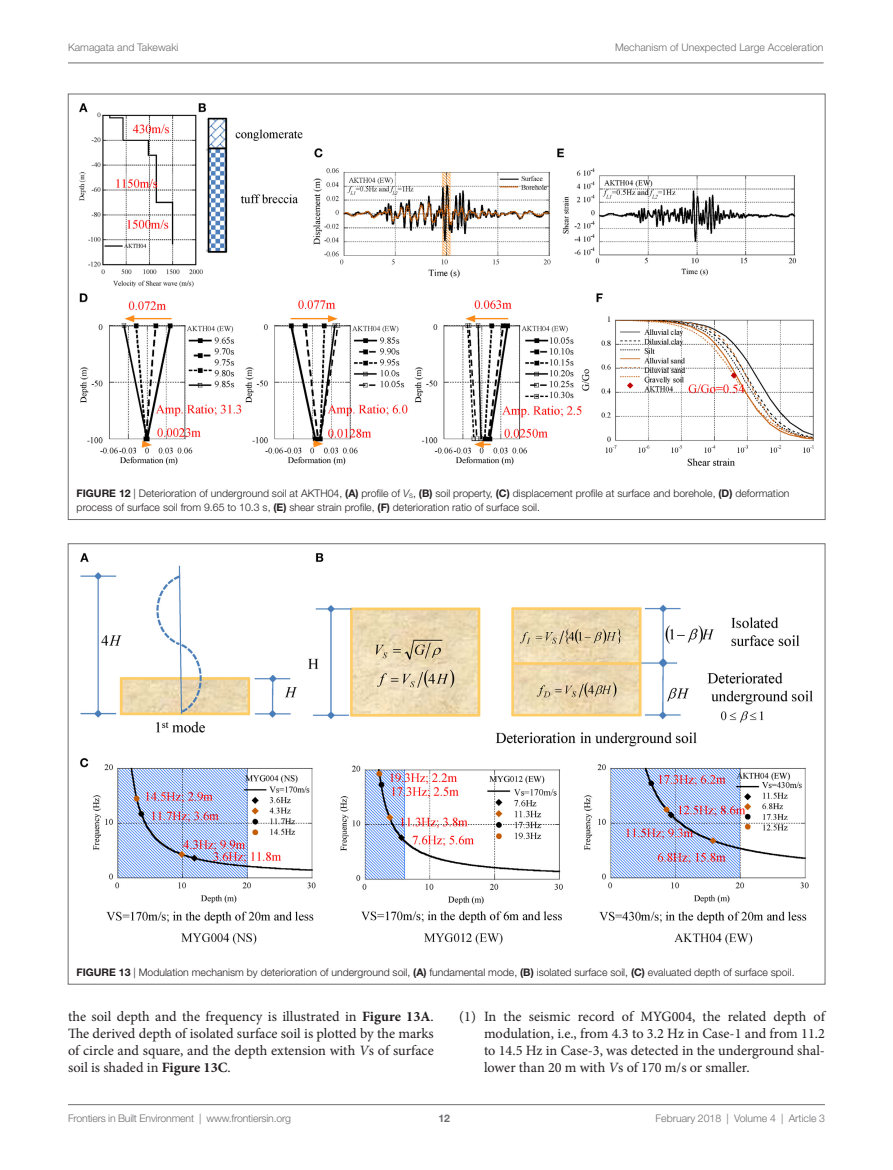
<style>
.page{position:relative;width:893px;height:1170px;background:#fff}
.page>*{position:absolute;margin:0;border:0;box-sizing:border-box;transform-origin:0 0}
.t1{font:14.25px/17.2px "Minion Pro";color:#231f20;text-align:justify}
.t2{font:300 10.5px/14.2px "Helvetica Neue LT Std";color:#231f20}
.t3{font:300 10.5px "Helvetica Neue LT Std";color:#6c6d70}
.t4{font:700 10.5px "Helvetica Neue LT Std";color:#6c6d70}
.s1{font-weight:700}
.s2{font-style:italic}
</style>
<div class="page">
<hr style="left:68px;top:63px;width:756px;height:1px;background:#6c6d70">
<hr style="left:68px;top:1104px;width:757px;height:1px;background:#6c6d70">
<img style="left:80px;top:553px;width:733px;height:392px">
<img style="left:79px;top:103px;width:735px;height:363px">
<p class="t3" style="left:68px;top:41px;width:112px">Kamagata and Takewaki</p>
<p class="t3" style="left:615px;top:41px;width:210px">Mechanism of Unexpected Large Acceleration</p>
<p class="t2" style="left:77px;top:485px;width:714px"><span class="s1">FIGURE 12</span> | Deterioration of underground soil at AKTH04, <span class="s1">(A)</span> profile of <span class="s2">V</span><sub>S</sub>, <span class="s1">(B)</span> soil property, <span class="s1">(C)</span> displacement profile at surface and borehole, <span class="s1">(D)</span> deformation process of surface soil from 9.65 to 10.3 s, <span class="s1">(E)</span> shear strain profile, <span class="s1">(F)</span> deterioration ratio of surface soil.</p>
<p class="t2" style="left:77px;top:964px;width:720px"><span class="s1">FIGURE 13</span> | Modulation mechanism by deterioration of underground soil, <span class="s1">(A)</span> fundamental mode, <span class="s1">(B)</span> isolated surface soil, <span class="s1">(C)</span> evaluated depth of surface spoil.</p>
<p class="t1" style="left:68px;top:1007px;width:367px">the soil depth and the frequency is illustrated in <span class="s1">Figure 13A</span>.<br>The derived depth of isolated surface soil is plotted by the marks of circle and square, and the depth extension with <span class="s2">V</span>s of surface soil is shaded in <span class="s1">Figure 13C</span>.</p>
<p class="t1" style="left:484px;top:1007px;width:342px;text-indent:-25px">(1) In the seismic record of MYG004, the related depth of modulation, i.e., from 4.3 to 3.2 Hz in Case-1 and from 11.2 to 14.5 Hz in Case-3, was detected in the underground shal&shy;lower than 20 m with <span class="s2">V</span>s of 170 m/s or smaller.</p>
<p class="t3" style="left:68px;top:1111px;width:225px">Frontiers in Built Environment | www.frontiersin.org</p>
<p class="t3" style="left:656px;top:1111px;width:171px">February 2018 | Volume 4 | Article 3</p>
<p class="t4" style="left:439px;top:1111px;width:13px">12</p>
</div>
